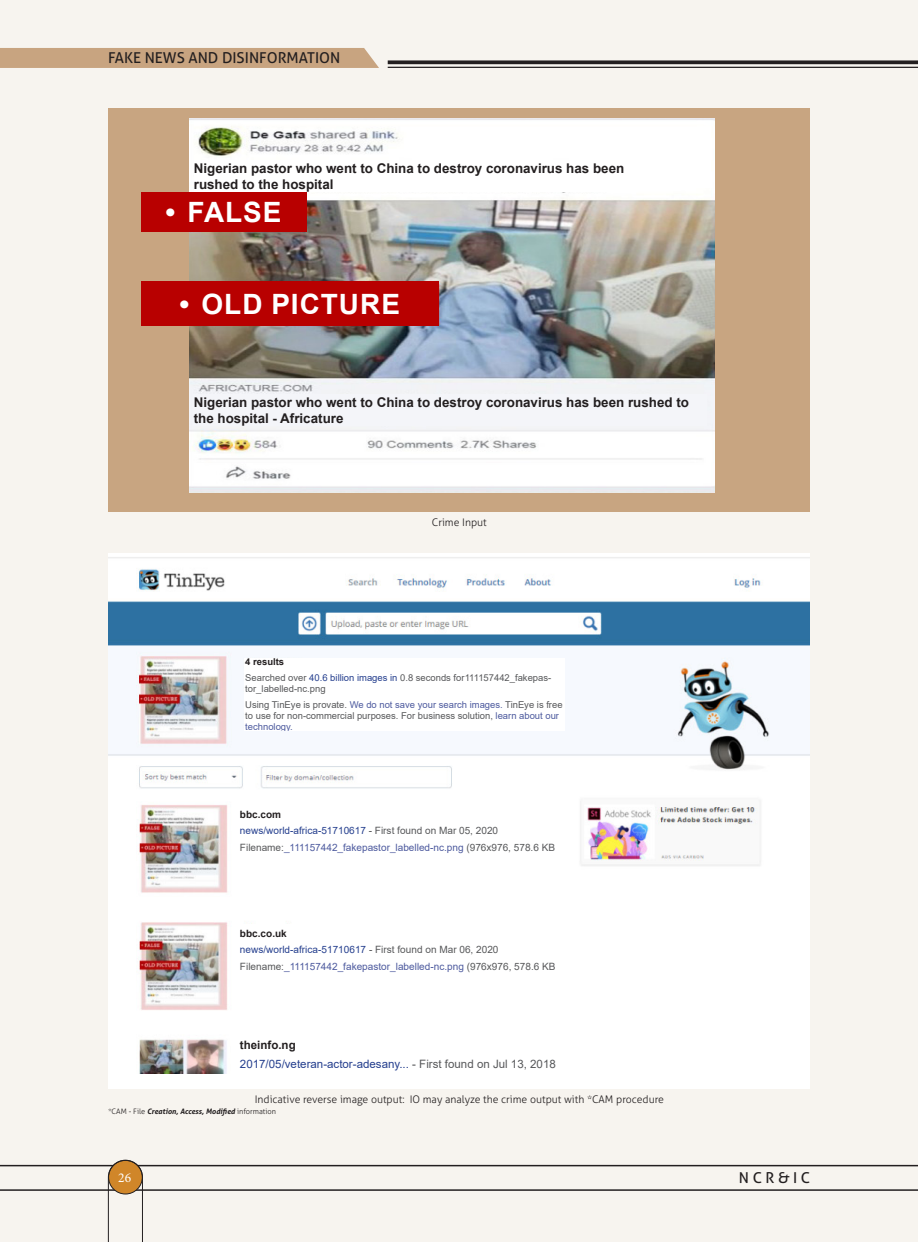
<style>
.page{position:relative;width:918px;height:1242px;background:#f7f4ef}
.page>*{position:absolute;margin:0;border:0;box-sizing:border-box;transform-origin:0 0}
.t1{font:700 28.05px "Arial";letter-spacing:.035em;color:#fff}
.t2{font:15px "Aller";color:#231f20}
.t3{font:13.5px "Minion Pro";color:#fff}
.t4{font:700 13.35px/16px "Arial";color:#231f20}
.t5{font:11.55px/19.4px "Arial";color:#253f8e}
.Photo_caption{font:300 10.5px "Aller";color:#231f20}
.t6{font:10.05px/16.8px "Arial";color:#57585a}
.t7{font:9.45px/15.8px "Arial";color:#57585a}
.body_text{font:italic 700 7.5px "Aller";color:#231f20}
.s1{font-weight:700;color:#231f20}
.s2{color:#253f8e}
.s3{color:#4d5a9e}
.s4{color:#57585a}
.s5{font-weight:300;font-style:normal}
</style>
<div class="page">
<div style="left:0;top:48px;width:379px;height:20px;background:#c8a480"></div>
<svg style="left:388px;top:60px;width:530px;height:4px;background:#3b3737"></svg>
<hr style="left:388px;top:67px;width:530px;height:1px;background:#231f20">
<svg style="left:0;top:1160px;width:918px;height:82px"></svg>
<div style="left:108px;top:108px;width:702px;height:404px;background:#c8a581"></div>
<img style="left:189px;top:118px;width:526px;height:375px">
<div style="left:194px;top:160px;width:443px;height:32px;background:#fff"></div>
<div style="left:194px;top:394px;width:513px;height:32px;background:#f4f5f9"></div>
<div style="left:141px;top:192px;width:165px;height:40px;background:#b80000"></div>
<div style="left:141px;top:281px;width:298px;height:45px;background:#b80000"></div>
<img style="left:108px;top:556px;width:702px;height:517px">
<div style="left:240px;top:805px;width:320px;height:51px;background:#fff"></div>
<div style="left:245px;top:658px;width:318px;height:73px;background:#fff"></div>
<div style="left:240px;top:925px;width:320px;height:50px;background:#fff"></div>
<div style="left:240px;top:1029px;width:320px;height:51px;background:#fff"></div>
<h2 class="t2" style="left:108px;top:49px;width:234px">FAKE NEWS AND DISINFORMATION</h2>
<p class="t4" style="left:194px;top:160px;width:432px">Nigerian pastor who went to China to destroy coronavirus has been rushed to the hospital</p>
<p class="t1" style="left:166px;top:193px;width:117px">• FALSE</p>
<p class="t1" style="left:180px;top:284px;width:222px">• OLD PICTURE</p>
<p class="t4" style="left:194px;top:395px;width:497px">Nigerian pastor who went to China to destroy coronavirus has been rushed to the hospital - Africature</p>
<p class="Photo_caption" style="left:432px;top:516px;width:56px">Crime Input</p>
<p class="t7" style="left:245px;top:653px;width:308px"><span class="s1">4 results<br></span>Searched over <span class="s2">40.6 billion images in</span> 0.8 seconds for111157442_fakepas-</p>
<p class="t7" style="left:245px;top:681px;width:319px">tor_labelled-nc.png<br>Using TinEye is provate. <span class="s3">We do not save your search images.</span> TinEye is free</p>
<p class="t7" style="left:245px;top:710px;width:315px;line-height:11.4px">to use for non-commercial purposes. For business solution, <span class="s3">learn about our technology.</span></p>
<p class="t6" style="left:240px;top:806px;width:317px"><span class="s1">bbc.com<br></span><span class="s2">news/world-africa-51710617</span> - First found on Mar 05, 2020<br>Filename:<span class="s3">_111157442_fakepastor_labelled-nc.png</span> (976x976, 578.6 KB</p>
<p class="t6" style="left:240px;top:925px;width:317px"><span class="s1">bbc.co.uk<br></span><span class="s2">news/world-africa-51710617</span> - First found on Mar 06, 2020<br>Filename:<span class="s3">_111157442_fakepastor_labelled-nc.png</span> (976x976, 578.6 KB</p>
<p class="t5" style="left:240px;top:1035px;width:317px"><span class="s1">theinfo.ng<br></span>2017/05/veteran-actor-adesany... <span class="s4">- First found on Jul 13, 2018</span></p>
<p class="Photo_caption" style="left:255px;top:1093px;width:411px">Indicative reverse image output: IO may analyze the crime output with *CAM procedure</p>
<p class="body_text" style="left:108px;top:1107px;width:170px"><span class="s5">*CAM - File</span> Creation, Access, Modified <span class="s5">information</span></p>
<h3 class="t3" style="left:118px;top:1169px;width:14px">26</h3>
<h2 class="t2" style="left:739px;top:1169px;width:73px">N C R &amp; I C</h2>
</div>
